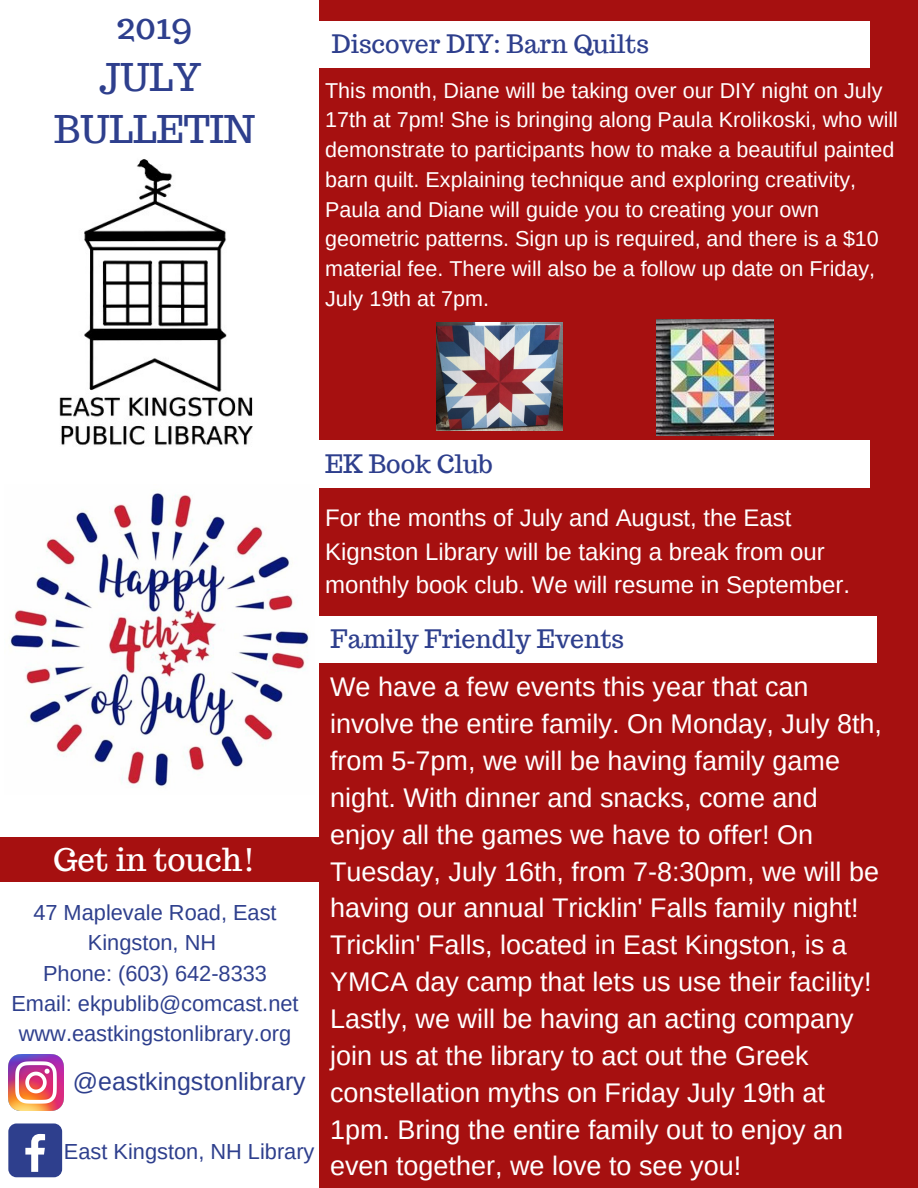
<style>
.page{position:relative;width:918px;height:1188px;background:#a61010}
.page>*{position:absolute;margin:0;border:0;box-sizing:border-box;transform-origin:0 0}
.t1{font:37.35px/51.8px "Trocchi";color:#2e3f8d;text-align:center}
.t2{font:31.2px "Trocchi";color:#fff}
.t3{font:27px/36.9px "Arimo";color:#fff}
.t4{font:24.9px "Trocchi";color:#2e3f8d}
.t5{font:24.9px "Arimo";color:#2e3f8d}
.t6{font:24px/33.2px "Arimo";color:#fff}
.t7{font:21.75px/30.3px "Arimo";color:#2e3f8d;text-align:center}
.t8{font:21.6px/29.7px "Arimo";color:#fff}
</style>
<div class="page">
<div style="left:0;top:0;width:318px;height:1188px;background:#fff"></div>
<img style="left:59px;top:159px;width:194px;height:287px">
<img style="left:9px;top:1055px;width:55px;height:55px">
<div style="left:8px;top:1123px;width:54px;height:54px;background:#2e3f8d;border-radius:8px"></div>
<svg style="left:25px;top:1134px;width:20px;height:38px"></svg>
<div style="left:0;top:837px;width:715px;height:44px;background:#a61010"></div>
<div style="left:307px;top:21px;width:563px;height:47px;background:#fff"></div>
<div style="left:307px;top:441px;width:563px;height:46px;background:#fff"></div>
<div style="left:314px;top:616px;width:562px;height:47px;background:#fff"></div>
<img style="left:9px;top:490px;width:300px;height:298px">
<img style="left:436px;top:323px;width:126px;height:108px">
<img style="left:657px;top:319px;width:117px;height:116px">
<h1 class="t1" style="left:54px;top:0;width:203px">2019<br>JULY<br>BULLETIN</h1>
<p class="t4" style="left:332px;top:28px;width:319px">Discover DIY: Barn Quilts</p>
<p class="t8" style="left:325px;top:75px;width:574px">This month, Diane will be taking over our DIY night on July 17th at 7pm! She is bringing along Paula Krolikoski, who will demonstrate to participants how to make a beautiful painted barn quilt. Explaining technique and exploring creativity, Paula and Diane will guide you to creating your own geometric patterns. Sign up is required, and there is a $10 material fee. There will also be a follow up date on Friday, July 19th at 7pm.</p>
<p class="t4" style="left:325px;top:448px;width:169px">EK Book Club</p>
<p class="t6" style="left:325px;top:502px;width:527px">For the months of July and August, the East<br>Kignston Library will be taking a break from our monthly book club. We will resume in September.</p>
<p class="t2" style="left:53px;top:839px;width:204px">Get in touch!</p>
<p class="t7" style="left:11px;top:897px;width:289px">47 Maplevale Road, East<br>Kingston, NH<br>Phone: (603) 642-8333<br>Email: ekpublib@comcast.net www.eastkingstonlibrary.org</p>
<p class="t5" style="left:73px;top:1067px;width:234px">@eastkingstonlibrary</p>
<p class="t7" style="left:64px;top:1136px;width:252px">East Kingston, NH Library</p>
<p class="t4" style="left:331px;top:623px;width:295px">Family Friendly Events</p>
<p class="t3" style="left:330px;top:668px;width:554px">We have a few events this year that can involve the entire family. On Monday, July 8th, from 5-7pm, we will be having family game night. With dinner and snacks, come and enjoy all the games we have to offer! On Tuesday, July 16th, from 7-8:30pm, we will be having our annual Tricklin' Falls family night!<br>Tricklin' Falls, located in East Kingston, is a YMCA day camp that lets us use their facility!<br>Lastly, we will be having an acting company join us at the library to act out the Greek constellation myths on Friday July 19th at 1pm. Bring the entire family out to enjoy an even together, we love to see you!</p>
</div>
